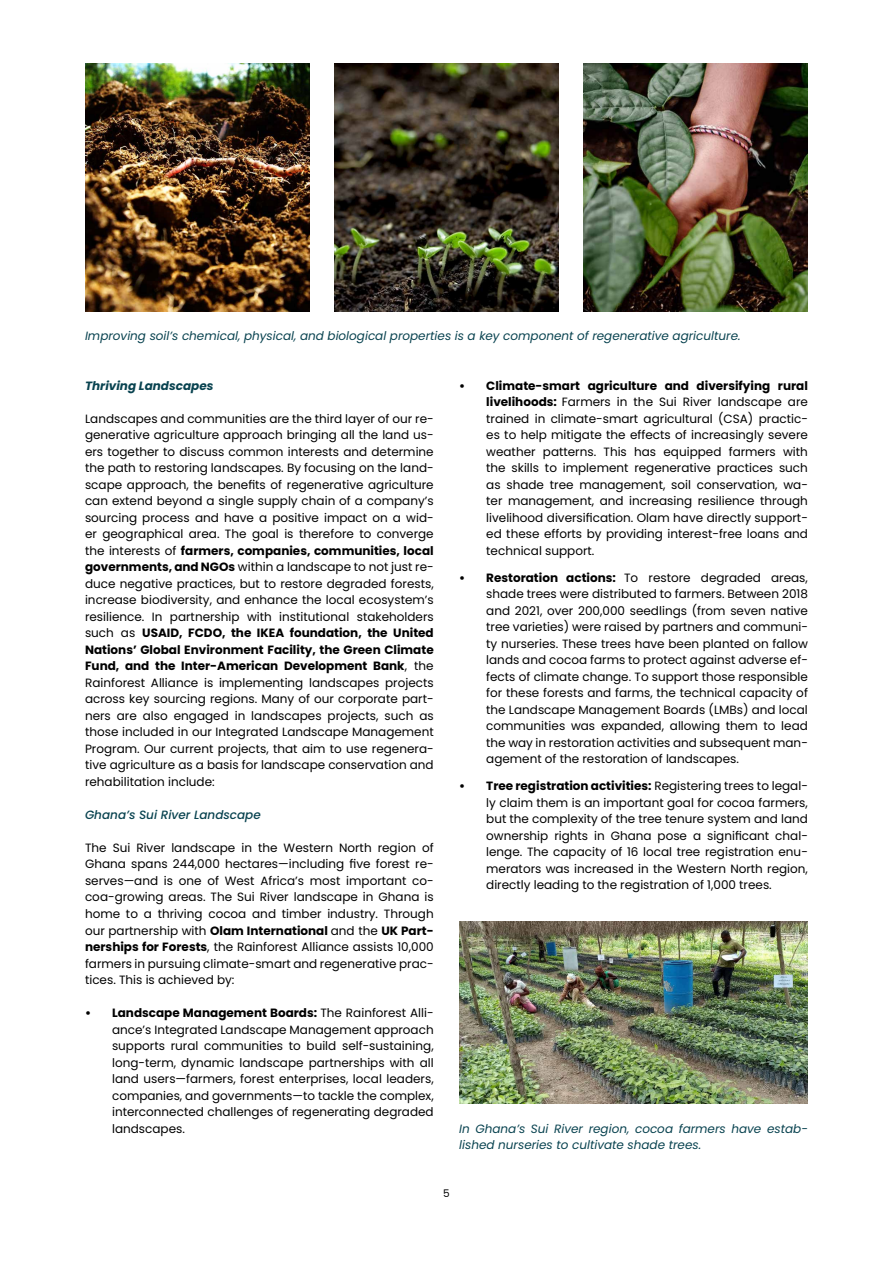
<style>
.page{position:relative;width:893px;height:1263px;background:#fff}
.page>*{position:absolute;margin:0;border:0;box-sizing:border-box;transform-origin:0 0}
.t1{font:12px/16.5px "Poppins";color:#000;text-align:justify}
.t2{font:italic 12px/16.5px "Poppins";color:#094350}
.t3{font:italic 500 12px "Poppins";color:#094350}
.t4{font:italic 700 12px "Poppins";color:#094350}
.t5{font:10.5px "Poppins";color:#000}
.s1{font-weight:700}
</style>
<div class="page">
<img style="left:85px;top:64px;width:224px;height:247px">
<img style="left:334px;top:64px;width:224px;height:247px">
<img style="left:584px;top:64px;width:224px;height:247px">
<img style="left:459px;top:922px;width:349px;height:181px">
<p class="t2" style="left:85px;top:328px;width:657px">Improving soil’s chemical, physical, and biological properties is a key component of regenerative agriculture.</p>
<p class="t4" style="left:85px;top:379px;width:130px">Thriving Landscapes</p>
<p class="t1" style="left:85px;top:410px;width:350px">Landscapes and communities are the third layer of our re&shy;generative agriculture approach bringing all the land us&shy;ers together to discuss common interests and determine the path to restoring landscapes. By focusing on the land&shy;scape approach, the benefits of regenerative agriculture can extend beyond a single supply chain of a company’s sourcing process and have a positive impact on a wid&shy;er geographical area. The goal is therefore to converge the interests of <span class="s1">farmers, companies, communities, local governments, and NGOs</span> within a landscape to not just re&shy;duce negative practices, but to restore degraded forests, increase biodiversity, and enhance the local ecosystem’s resilience. In partnership with institutional stakeholders such as <span class="s1">USAID, FCDO, the IKEA foundation, the United Nations’ Global Environment Facility, the Green Climate Fund, and the Inter-American Development Bank</span>, the Rainforest Alliance is implementing landscapes projects across key sourcing regions. Many of our corporate part&shy;ners are also engaged in landscapes projects, such as those included in our Integrated Landscape Management Program. Our current projects, that aim to use regenera&shy;tive agriculture as a basis for landscape conservation and rehabilitation include:</p>
<p class="t3" style="left:85px;top:808px;width:177px">Ghana’s Sui River Landscape</p>
<p class="t1" style="left:85px;top:839px;width:350px">The Sui River landscape in the Western North region of Ghana spans 244,000 hectares—including five forest re&shy;serves—and is one of West Africa’s most important co&shy;coa-growing areas. The Sui River landscape in Ghana is home to a thriving cocoa and timber industry. Through our partnership with <span class="s1">Olam International</span> and the <span class="s1">UK Part&shy;nerships for Forests</span>, the Rainforest Alliance assists 10,000 farmers in pursuing climate-smart and regenerative prac&shy;tices. This is achieved by:</p>
<p class="t1" style="left:112px;top:1004px;width:323px;text-indent:-27px"><span class="s1">• Landscape Management Boards:</span> The Rainforest Alli&shy;ance’s Integrated Landscape Management approach supports rural communities to build self-sustaining, long-term, dynamic landscape partnerships with all land users—farmers, forest enterprises, local leaders, companies, and governments—to tackle the complex, interconnected challenges of regenerating degraded landscapes.</p>
<p class="t1" style="left:486px;top:377px;width:323px;text-indent:-27px"><span class="s1">• Climate-smart agriculture and diversifying rural livelihoods:</span> Farmers in the Sui River landscape are trained in climate-smart agricultural (CSA) practic&shy;es to help mitigate the effects of increasingly severe weather patterns. This has equipped farmers with the skills to implement regenerative practices such as shade tree management, soil conservation, wa&shy;ter management, and increasing resilience through livelihood diversification. Olam have directly support&shy;ed these efforts by providing interest-free loans and technical support.</p>
<p class="t1" style="left:486px;top:569px;width:323px;text-indent:-27px"><span class="s1">• Restoration actions:</span> To restore degraded areas, shade trees were distributed to farmers. Between 2018 and 2021, over 200,000 seedlings (from seven native tree varieties) were raised by partners and communi&shy;ty nurseries. These trees have been planted on fallow lands and cocoa farms to protect against adverse ef&shy;fects of climate change. To support those responsible for these forests and farms, the technical capacity of the Landscape Management Boards (LMBs) and local communities was expanded, allowing them to lead the way in restoration activities and subsequent man&shy;agement of the restoration of landscapes.</p>
<p class="t1" style="left:486px;top:778px;width:323px;text-indent:-27px"><span class="s1">• Tree registration activities:</span> Registering trees to legal&shy;ly claim them is an important goal for cocoa farmers, but the complexity of the tree tenure system and land ownership rights in Ghana pose a significant chal&shy;lenge. The capacity of 16 local tree registration enu&shy;merators was increased in the Western North region, directly leading to the registration of 1,000 trees.</p>
<p class="t2" style="left:459px;top:1120px;width:350px">In Ghana’s Sui River region, cocoa farmers have estab&shy;lished nurseries to cultivate shade trees.</p>
<p class="t5" style="left:443px;top:1187px;width:8px">5</p>
</div>
